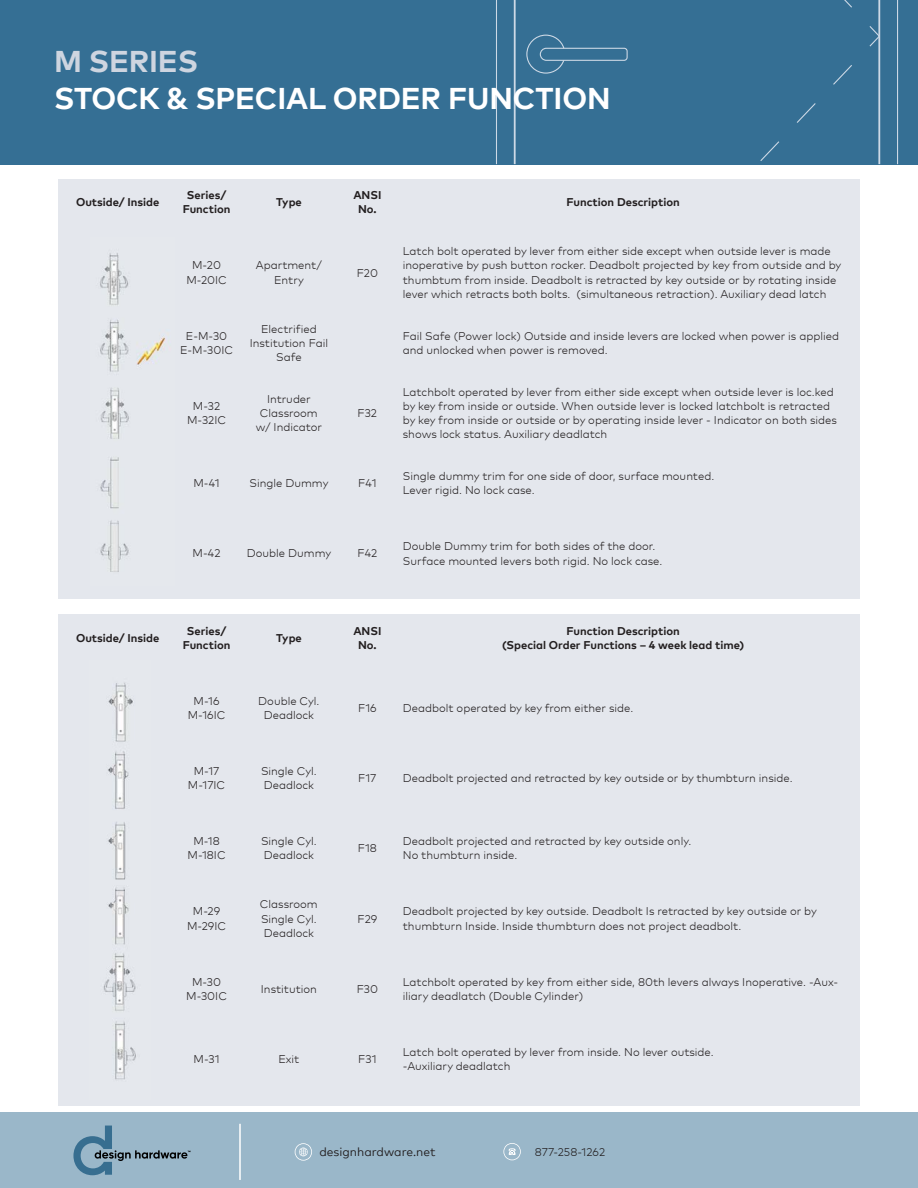
<style>
.page{position:relative;width:918px;height:1188px;background:#fff}
.page>*{position:absolute;margin:0;border:0;box-sizing:border-box;transform-origin:0 0}
.t1{font:700 30px "Mark Pro";letter-spacing:-.005em;color:#fff}
.t2{font:700 30px "Mark Pro";letter-spacing:-.005em;color:#ced5e0}
.t3{font:12px "Mark Pro";color:#231f20}
.t4{font:300 11.25px/14.2px "Mark Pro";color:#231f20;text-align:center}
.t5{font:700 11.25px/14.2px "Mark Pro";color:#231f20;text-align:center}
</style>
<div class="page">
<div style="left:0;top:0;width:918px;height:165px;background:#356f94"></div>
<hr style="left:878px;top:0;width:2px;height:164px;background:#cdd9e6">
<hr style="left:514px;top:0;width:2px;height:164px;background:#cdd9e6">
<hr style="left:897px;top:0;width:1px;height:164px;background:#cdd9e6">
<hr style="left:496px;top:0;width:1px;height:164px;background:#cdd9e6">
<svg style="left:844px;top:0;width:8px;height:8px"></svg>
<svg style="left:869px;top:26px;width:10px;height:21px"></svg>
<svg style="left:526px;top:35px;width:326px;height:126px"></svg>
<div style="left:0;top:1112px;width:918px;height:76px;background:#9ab7c9"></div>
<svg style="left:73px;top:1126px;width:117px;height:49px"></svg>
<hr style="left:239px;top:1124px;width:2px;height:56px;background:#fff">
<svg style="left:295px;top:1143px;width:17px;height:18px"></svg>
<svg style="left:503px;top:1143px;width:18px;height:17px"></svg>
<div style="left:58px;top:614px;width:802px;height:491px;background:#e4e7ed"></div>
<div style="left:58px;top:179px;width:802px;height:420px;background:#e4e7ed"></div>
<img style="left:100px;top:253px;width:66px;height:319px">
<img style="left:103px;top:682px;width:33px;height:398px">
<h1 class="t2" style="left:54px;top:39px;width:145px">M SERIES</h1>
<h1 class="t1" style="left:54px;top:76px;width:558px">STOCK &amp; SPECIAL ORDER FUNCTION</h1>
<p class="t5" style="left:76px;top:194px;width:85px">Outside/ Inside</p>
<p class="t5" style="left:183px;top:187px;width:49px">Series/<br>Function</p>
<p class="t5" style="left:276px;top:194px;width:27px">Type</p>
<p class="t5" style="left:353px;top:187px;width:30px">ANSI<br>No.</p>
<p class="t5" style="left:566px;top:194px;width:115px">Function Description</p>
<p class="t4" style="left:186px;top:257px;width:42px">M-20<br>M-20IC</p>
<p class="t4" style="left:256px;top:257px;width:68px">Apartment/<br>Entry</p>
<p class="t4" style="left:357px;top:265px;width:23px">F20</p>
<p class="t4" style="left:403px;top:243px;width:440px;text-align:left">Latch bolt operated by lever from either side except when outside lever is made inoperative by push button rocker. Deadbolt projected by key from outside and by thumbtum from inside. Deadbolt is retracted by key outside or by rotating inside lever which retracts both bolts. (simultaneous retraction). Auxiliary dead latch</p>
<p class="t4" style="left:180px;top:328px;width:54px">E-M-30<br>E-M-30IC</p>
<p class="t4" style="left:250px;top:321px;width:80px">Electrified<br>Institution Fail<br>Safe</p>
<p class="t4" style="left:403px;top:328px;width:438px;text-align:left">Fail Safe (Power lock) Outside and inside levers are locked when power is applied and unlocked when power is removed.</p>
<p class="t4" style="left:187px;top:398px;width:40px">M-32<br>M-32IC</p>
<p class="t4" style="left:256px;top:391px;width:68px">Intruder<br>Classroom w/ Indicator</p>
<p class="t4" style="left:358px;top:405px;width:21px">F32</p>
<p class="t4" style="left:403px;top:384px;width:436px;text-align:left">Latchbolt operated by lever from either side except when outside lever is loc.ked by key from inside or outside. When outside lever is locked latchbolt is retracted by key from inside or outside or by operating inside lever - Indicator on both sides shows lock status. Auxiliary deadlatch</p>
<p class="t4" style="left:193px;top:475px;width:28px">M-41</p>
<p class="t4" style="left:250px;top:475px;width:80px">Single Dummy</p>
<p class="t4" style="left:358px;top:475px;width:20px">F41</p>
<p class="t4" style="left:403px;top:468px;width:313px;text-align:left">Single dummy trim for one side of door, surface mounted.<br>Lever rigid. No lock case.</p>
<p class="t4" style="left:193px;top:545px;width:29px">M-42</p>
<p class="t4" style="left:247px;top:545px;width:86px">Double Dummy</p>
<p class="t4" style="left:357px;top:545px;width:21px">F42</p>
<p class="t4" style="left:403px;top:538px;width:261px;text-align:left">Double Dummy trim for both sides of the door.<br>Surface mounted levers both rigid. No lock case.</p>
<p class="t5" style="left:76px;top:630px;width:85px">Outside/ Inside</p>
<p class="t5" style="left:183px;top:622px;width:49px">Series/<br>Function</p>
<p class="t5" style="left:276px;top:630px;width:27px">Type</p>
<p class="t5" style="left:353px;top:622px;width:30px">ANSI<br>No.</p>
<p class="t5" style="left:502px;top:622px;width:244px">Function Description<br>(Special Order Functions – 4 week lead time)</p>
<p class="t4" style="left:188px;top:693px;width:39px">M-16<br>M-16IC</p>
<p class="t4" style="left:258px;top:693px;width:63px">Double Cyl.<br>Deadlock</p>
<p class="t4" style="left:358px;top:700px;width:20px">F16</p>
<p class="t4" style="left:403px;top:700px;width:232px">Deadbolt operated by key from either side.</p>
<p class="t4" style="left:188px;top:763px;width:39px">M-17<br>M-17IC</p>
<p class="t4" style="left:261px;top:763px;width:57px;text-align:left">Single Cyl.<br>Deadlock</p>
<p class="t4" style="left:358px;top:770px;width:20px">F17</p>
<p class="t4" style="left:403px;top:770px;width:391px">Deadbolt projected and retracted by key outside or by thumbturn inside.</p>
<p class="t4" style="left:188px;top:833px;width:40px">M-18<br>M-18IC</p>
<p class="t4" style="left:261px;top:833px;width:57px;text-align:left">Single Cyl.<br>Deadlock</p>
<p class="t4" style="left:358px;top:840px;width:21px">F18</p>
<p class="t4" style="left:403px;top:833px;width:290px;text-align:left">Deadbolt projected and retracted by key outside only.<br>No thumbturn inside.</p>
<p class="t4" style="left:187px;top:903px;width:40px">M-29<br>M-29IC</p>
<p class="t4" style="left:260px;top:896px;width:59px;text-align:justify">Classroom Single Cyl.<br>Deadlock</p>
<p class="t4" style="left:357px;top:911px;width:21px">F29</p>
<p class="t4" style="left:403px;top:903px;width:416px;text-align:left">Deadbolt projected by key outside. Deadbolt Is retracted by key outside or by thumbturn Inside. Inside thumbturn does not project deadbolt.</p>
<p class="t4" style="left:186px;top:974px;width:42px">M-30<br>M-30IC</p>
<p class="t4" style="left:261px;top:981px;width:57px">Institution</p>
<p class="t4" style="left:357px;top:981px;width:23px">F30</p>
<p class="t4" style="left:403px;top:974px;width:437px;text-align:left">Latchbolt operated by key from either side, 80th levers always Inoperative. -Aux&shy;iliary deadlatch (Double Cylinder)</p>
<p class="t4" style="left:194px;top:1051px;width:27px">M-31</p>
<p class="t4" style="left:278px;top:1051px;width:22px">Exit</p>
<p class="t4" style="left:358px;top:1051px;width:20px">F31</p>
<p class="t4" style="left:403px;top:1044px;width:312px;text-align:left">Latch bolt operated by lever from inside. No lever outside. -Auxiliary deadlatch</p>
<p class="t3" style="left:319px;top:1143px;width:118px">designhardware.net</p>
<p class="t4" style="left:535px;top:1144px;width:72px">877-258-1262</p>
</div>
